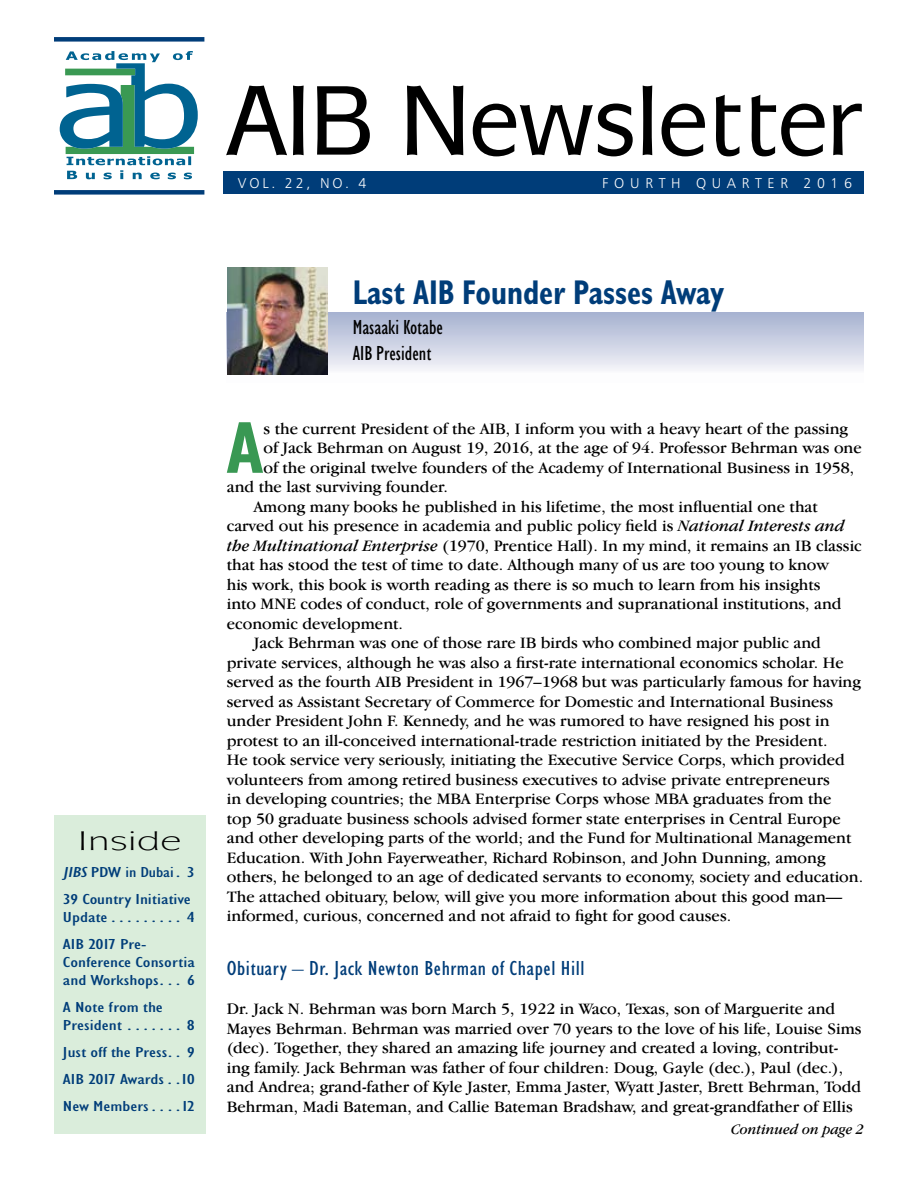
<style>
.page{position:relative;width:918px;height:1188px;background:#fff}
.page>*{position:absolute;margin:0;border:0;box-sizing:border-box;transform-origin:0 0}
.t1{font:500 99.3px "Mixage IT Cby BT";letter-spacing:-.02em;color:#000;scale:.94 1}
.t2{font:73.65px "Classical Sans Bold Cond DTC";color:#399853;scale:.95 1}
.t3{font:34.5px "Classical Sans Bold Cond DTC";color:#003d79;scale:.87 1}
.t4{font:27px "Mixage IT Cby BT";color:#000;scale:1.5 1}
.t5{font:21px "Classical Sans Cond DTC";letter-spacing:.025em;color:#003d79;scale:1.1 1}
.t6{font:21px/25.5px "Classical Sans Cond DTC";color:#000}
.t7{font:16.5px/19.5px "Garamond IT Cby BT";color:#000}
.t8{font:15px/27px "Classical Sans Cond DTC";color:#003d79;scale:1.5 1}
.t9{font:italic 15px "Garamond IT Cby BT";color:#000;scale:.95 1}
.t10{font:14.1px "Humanist 777 BT Light B";letter-spacing:.4em;color:#fff}
.s1{font-style:italic}
</style>
<div class="page">
<div style="left:227px;top:313px;width:637px;height:69px;background:linear-gradient(to bottom,#a6b1d0,#fff)"></div>
<svg style="left:60px;top:51px;width:138px;height:128px"></svg>
<div style="left:54px;top:815px;width:151px;height:319px;background:#daeddb"></div>
<div style="left:224px;top:171px;width:640px;height:23px;background:#003d79"></div>
<div style="left:54px;top:190px;width:150px;height:5px;background:#003d79"></div>
<div style="left:54px;top:37px;width:150px;height:5px;background:#003d79"></div>
<img style="left:228px;top:267px;width:100px;height:107px">
<h1 class="t1" style="left:226px;top:60px;width:679px">AIB Newsletter</h1>
<p class="t10" style="left:238px;top:175px;width:130px">VOL. 22, NO. 4</p>
<p class="t10" style="left:602px;top:175px;width:251px">FOURTH QUARTER 2016</p>
<h3 class="t4" style="left:78px;top:825px;width:70px">Inside</h3>
<p class="t8" style="left:63px;top:859px;width:90px"><span class="s1">JIBS</span> PDW in Dubai . 3<br>39 Country Initiative</p>
<p class="t8" style="left:63px;top:904px;width:90px">Update . . . . . . . . . 4<br>AIB 2017 Pre-</p>
<p class="t8" style="left:63px;top:953px;width:90px;line-height:18px">Conference Consortia and Workshops . . . 6</p>
<p class="t8" style="left:63px;top:998px;width:90px;line-height:18px">A Note from the<br>President . . . . . . . 8</p>
<p class="t8" style="left:63px;top:1039px;width:90px;text-align:justify">Just off the Press . . 9<br>AIB 2017 Awards . 10<br>New Members . . . 12</p>
<h3 class="t3" style="left:353px;top:273px;width:429px">Last AIB Founder Passes Away</h3>
<p class="t6" style="left:353px;top:315px;width:92px">Masaaki Kotabe<br>AIB President</p>
<h2 class="t2" style="left:226px;top:407px;width:41px">A</h2>
<p class="t7" style="left:263px;top:418px;width:586px">s the current President of the AIB, I inform you with a heavy heart of the passing</p>
<p class="t7" style="left:263px;top:438px;width:600px">of Jack Behrman on August 19, 2016, at the age of 94. Professor Behrman was one</p>
<p class="t7" style="left:263px;top:457px;width:592px">of the original twelve founders of the Academy of International Business in 1958,</p>
<p class="t7" style="left:227px;top:477px;width:223px">and the last surviving founder.</p>
<p class="t7" style="left:254px;top:496px;width:566px">Among many books he published in his lifetime, the most influential one that</p>
<p class="t7" style="left:227px;top:516px;width:619px">carved out his presence in academia and public policy field is <span class="s1">National Interests and</span></p>
<p class="t7" style="left:227px;top:535px;width:637px"><span class="s1">the Multinational Enterprise</span> (1970, Prentice Hall). In my mind, it remains an IB classic</p>
<p class="t7" style="left:227px;top:555px;width:604px">that has stood the test of time to date. Although many of us are too young to know</p>
<p class="t7" style="left:227px;top:574px;width:595px">his work, this book is worth reading as there is so much to learn from his insights</p>
<p class="t7" style="left:227px;top:594px;width:616px">into MNE codes of conduct, role of governments and supranational institutions, and</p>
<p class="t7" style="left:227px;top:613px;width:178px">economic development.</p>
<p class="t7" style="left:254px;top:633px;width:569px">Jack Behrman was one of those rare IB birds who combined major public and</p>
<p class="t7" style="left:227px;top:652px;width:619px">private services, although he was also a first-rate international economics scholar. He</p>
<p class="t7" style="left:227px;top:672px;width:636px">served as the fourth AIB President in 1967–1968 but was particularly famous for having</p>
<p class="t7" style="left:227px;top:691px;width:608px">served as Assistant Secretary of Commerce for Domestic and International Business</p>
<p class="t7" style="left:227px;top:711px;width:604px">under President John F. Kennedy, and he was rumored to have resigned his post in</p>
<p class="t7" style="left:227px;top:730px;width:602px">protest to an ill-conceived international-trade restriction initiated by the President.</p>
<p class="t7" style="left:227px;top:750px;width:620px">He took service very seriously, initiating the Executive Service Corps, which provided</p>
<p class="t7" style="left:227px;top:770px;width:605px">volunteers from among retired business executives to advise private entrepreneurs</p>
<p class="t7" style="left:227px;top:789px;width:606px">in developing countries; the MBA Enterprise Corps whose MBA graduates from the</p>
<p class="t7" style="left:227px;top:809px;width:616px">top 50 graduate business schools advised former state enterprises in Central Europe</p>
<p class="t7" style="left:227px;top:828px;width:626px">and other developing parts of the world; and the Fund for Multinational Management</p>
<p class="t7" style="left:227px;top:848px;width:600px">Education. With John Fayerweather, Richard Robinson, and John Dunning, among</p>
<p class="t7" style="left:227px;top:867px;width:638px">others, he belonged to an age of dedicated servants to economy, society and education.</p>
<p class="t7" style="left:227px;top:887px;width:617px">The attached obituary, below, will give you more information about this good man—</p>
<p class="t7" style="left:227px;top:906px;width:506px">informed, curious, concerned and not afraid to fight for good causes.</p>
<p class="t5" style="left:227px;top:956px;width:327px">Obituary – Dr. Jack Newton Behrman of Chapel Hill</p>
<p class="t7" style="left:227px;top:999px;width:636px">Dr. Jack N. Behrman was born March 5, 1922 in Waco, Texas, son of Marguerite and Mayes Behrman. Behrman was married over 70 years to the love of his life, Louise Sims (dec). Together, they shared an amazing life journey and created a loving, contribut&shy;ing family. Jack Behrman was father of four children: Doug, Gayle (dec.), Paul (dec.), and Andrea; grand-father of Kyle Jaster, Emma Jaster, Wyatt Jaster, Brett Behrman, Todd Behrman, Madi Bateman, and Callie Bateman Bradshaw, and great-grandfather of Ellis</p>
<p class="t9" style="left:731px;top:1121px;width:141px">Continued on page 2</p>
</div>
